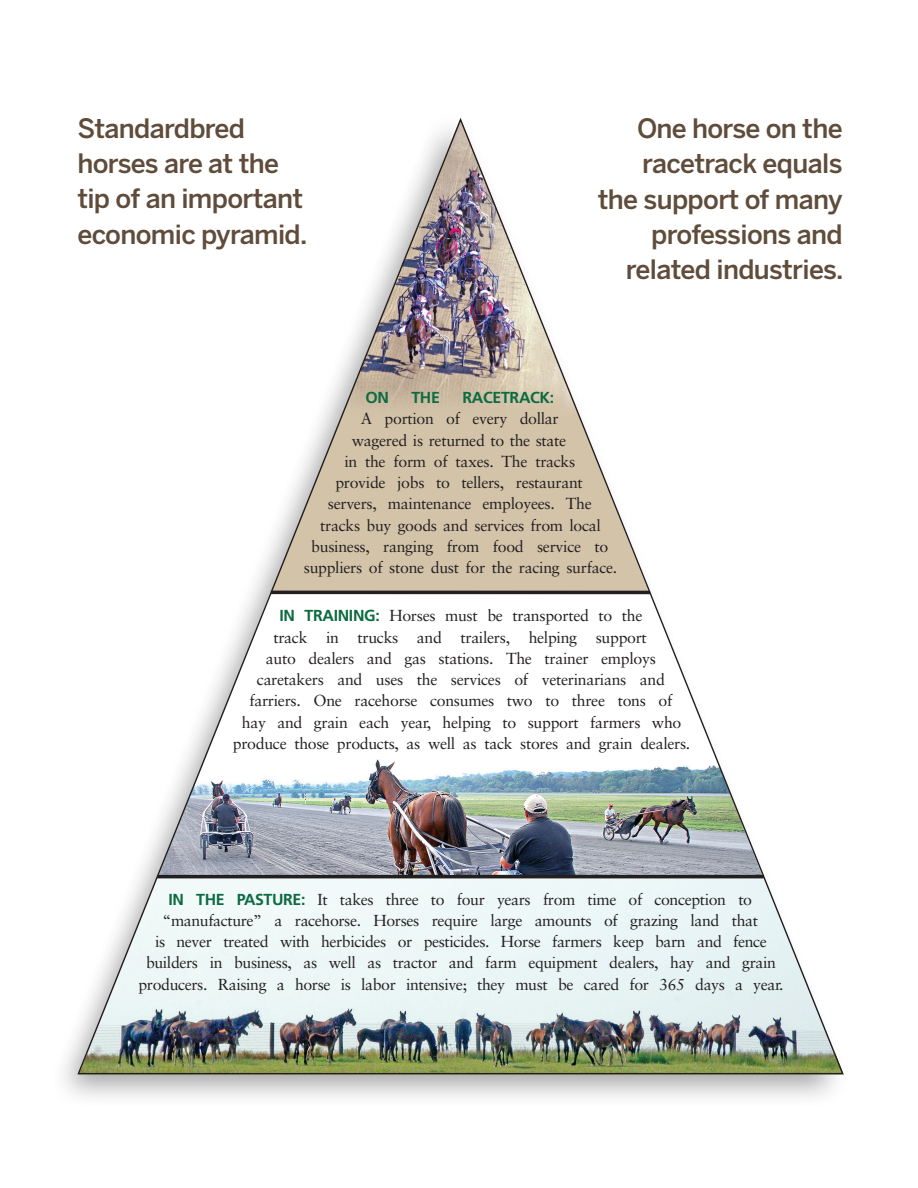
<style>
.page{position:relative;width:918px;height:1188px;background:#fff}
.page>*{position:absolute;margin:0;border:0;box-sizing:border-box;transform-origin:0 0}
.t1{font:500 26.55px/35.4px "Benton Sans";letter-spacing:-.025em;color:#5f4c3b}
.t2{font:15.9px/21.3px "Sabon";letter-spacing:-.02em;color:#231f20;text-align:center}
.t3{font:700 15.9px "Frutiger";letter-spacing:-.02em;color:#0d6b40}
.s1{font-family:"Frutiger";font-weight:700;color:#0d6b40}
</style>
<div class="page">
<div style="left:49px;top:111px;width:802px;height:997px;background:#231f20;opacity:.4"></div>
<img style="left:76px;top:118px;width:769px;height:957px">
<h1 class="t1" style="left:77px;top:110px;width:232px">Standardbred horses are at the tip of an important economic pyramid.</h1>
<h1 class="t1" style="left:598px;top:110px;width:247px;text-align:right">One horse on the racetrack equals the support of many professions and related industries.</h1>
<p class="t3" style="left:365px;top:388px;width:25px">ON</p>
<p class="t3" style="left:411px;top:388px;width:30px">THE</p>
<p class="t3" style="left:463px;top:388px;width:93px">RACETRACK:</p>
<p class="t2" style="left:304px;top:408px;width:315px">A portion of every dollar<br>wagered is returned to the state<br>in the form of taxes. The tracks<br>provide jobs to tellers, restaurant<br>servers, maintenance employees. The<br>tracks buy goods and services from local business, ranging from food service to suppliers of stone dust for the racing surface.</p>
<p class="t2" style="left:233px;top:605px;width:459px"><span class="s1">IN TRAINING:</span> Horses must be transported to the<br>track in trucks and trailers, helping support<br>auto dealers and gas stations. The trainer employs caretakers and uses the services of veterinarians and farriers. One racehorse consumes two to three tons of<br>hay and grain each year, helping to support farmers who produce those products, as well as tack stores and grain dealers.</p>
<p class="t2" style="left:139px;top:888px;width:647px"><span class="s1">IN THE PASTURE:</span> It takes three to four years from time of conception to “manufacture” a racehorse. Horses require large amounts of grazing land that<br>is never treated with herbicides or pesticides. Horse farmers keep barn and fence builders in business, as well as tractor and farm equipment dealers, hay and grain producers. Raising a horse is labor intensive; they must be cared for 365 days a year.</p>
</div>
